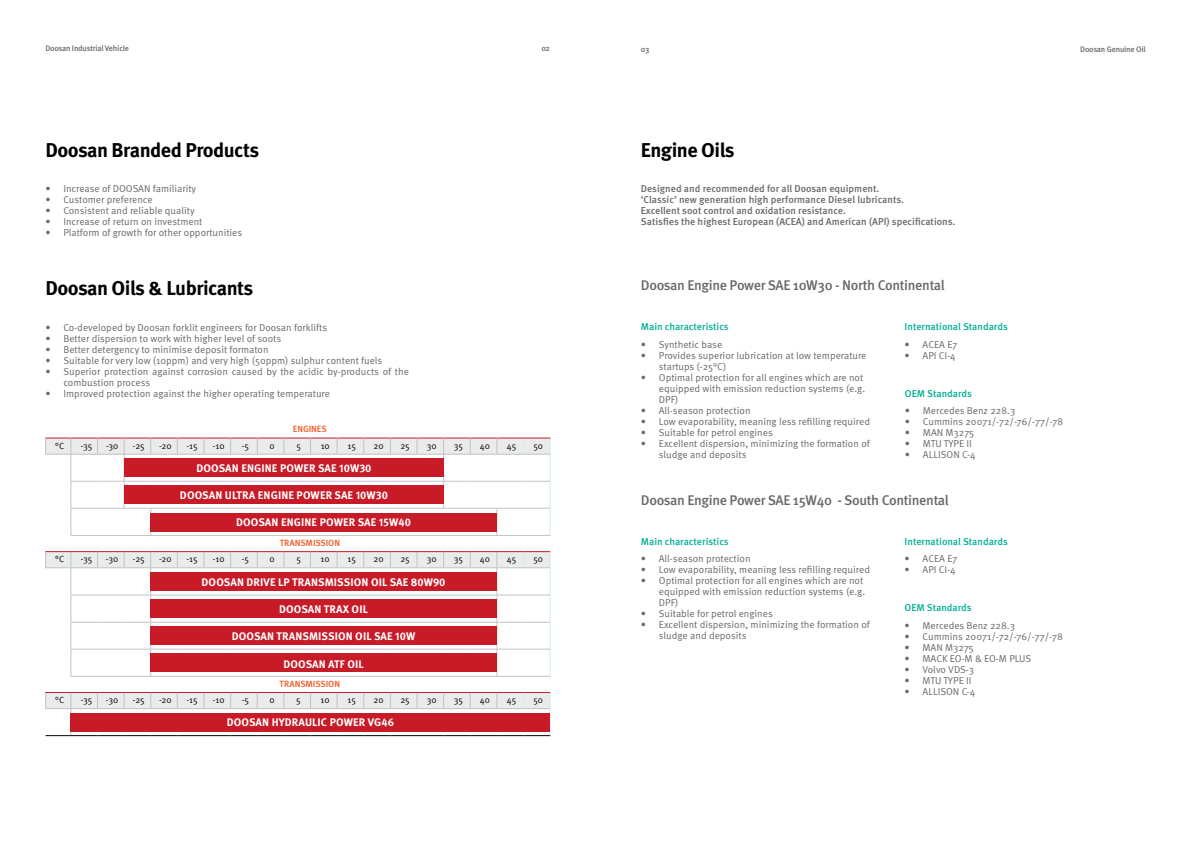
<style>
.page{position:relative;width:1191px;height:842px;background:#fff}
.page>*{position:absolute;margin:0;border:0;box-sizing:border-box;transform-origin:0 0}
.t1{font:700 20px "Meta Pro";letter-spacing:-.025em;color:#000}
.t2{font:500 14px "Meta Pro";letter-spacing:-.025em;color:#676868}
.t3{font:700 11px "Meta Pro";letter-spacing:.01em;color:#fff}
.t4{font:10px/11px "Meta Pro";color:#676868}
.t5{font:500 10px/11px "Meta Pro";color:#676868}
.t6{font:500 10px "Meta Pro";color:#00ae94}
.t7{font:9px "Meta Pro";color:#000}
.t8{font:500 9px "Meta Pro";letter-spacing:-.01em;color:#f2561d}
.t9{font:500 8px "Meta Pro";letter-spacing:-.025em;color:#676868}
</style>
<div class="page">
<svg style="left:45px;top:437px;width:506px;height:99px"></svg>
<svg style="left:45px;top:551px;width:506px;height:126px"></svg>
<svg style="left:45px;top:692px;width:506px;height:44px"></svg>
<div style="left:124px;top:458px;width:320px;height:19px;background:#c71c28"></div>
<div style="left:124px;top:485px;width:320px;height:19px;background:#c71c28"></div>
<div style="left:150px;top:513px;width:347px;height:18px;background:#c71c28"></div>
<div style="left:150px;top:573px;width:347px;height:18px;background:#c71c28"></div>
<div style="left:150px;top:599px;width:347px;height:19px;background:#c71c28"></div>
<div style="left:150px;top:626px;width:347px;height:19px;background:#c71c28"></div>
<div style="left:150px;top:654px;width:347px;height:18px;background:#c71c28"></div>
<div style="left:71px;top:713px;width:479px;height:18px;background:#c71c28"></div>
<p class="t9" style="left:45px;top:44px;width:85px">Doosan Industrial Vehicle</p>
<p class="t9" style="left:541px;top:44px;width:10px">02</p>
<p class="t9" style="left:641px;top:44px;width:10px">03</p>
<p class="t9" style="left:1080px;top:44px;width:67px">Doosan Genuine Oil</p>
<h1 class="t1" style="left:45px;top:137px;width:215px">Doosan Branded Products</h1>
<p class="t4" style="left:45px;top:184px;width:152px">• Increase of DOOSAN familiarity</p>
<p class="t4" style="left:45px;top:195px;width:109px">• Customer preference</p>
<p class="t4" style="left:45px;top:206px;width:151px">• Consistent and reliable quality</p>
<p class="t4" style="left:45px;top:217px;width:159px">• Increase of return on investment</p>
<p class="t4" style="left:45px;top:228px;width:198px">• Platform of growth for other opportunities</p>
<h1 class="t1" style="left:45px;top:275px;width:210px">Doosan Oils &amp; Lubricants</h1>
<p class="t4" style="left:45px;top:323px;width:283px">• Co-developed by Doosan forklit engineers for Doosan forklifts</p>
<p class="t4" style="left:45px;top:334px;width:237px">• Better dispersion to work with higher level of soots</p>
<p class="t4" style="left:45px;top:345px;width:225px">• Better detergency to minimise deposit formaton</p>
<p class="t4" style="left:45px;top:356px;width:338px">• Suitable for very low (10ppm) and very high (50ppm) sulphur content fuels</p>
<p class="t4" style="left:63px;top:367px;width:347px;text-indent:-18px">• Superior protection against corrosion caused by the acidic by-products of the combustion process</p>
<p class="t4" style="left:45px;top:389px;width:286px">• Improved protection against the higher operating temperature</p>
<p class="t8" style="left:293px;top:423px;width:36px">ENGINES</p>
<p class="t7" style="left:55px;top:440px;width:10px">°C</p>
<p class="t7" style="left:81px;top:440px;width:13px">-35</p>
<p class="t7" style="left:106px;top:440px;width:14px">-30</p>
<p class="t7" style="left:133px;top:440px;width:13px">-25</p>
<p class="t7" style="left:159px;top:440px;width:14px">-20</p>
<p class="t7" style="left:186px;top:440px;width:13px">-15</p>
<p class="t7" style="left:213px;top:440px;width:13px">-10</p>
<p class="t7" style="left:242px;top:440px;width:9px">-5</p>
<p class="t7" style="left:269px;top:440px;width:7px">0</p>
<p class="t7" style="left:296px;top:440px;width:6px">5</p>
<p class="t7" style="left:321px;top:440px;width:11px">10</p>
<p class="t7" style="left:348px;top:440px;width:10px">15</p>
<p class="t7" style="left:373px;top:440px;width:12px">20</p>
<p class="t7" style="left:400px;top:440px;width:11px">25</p>
<p class="t7" style="left:427px;top:440px;width:11px">30</p>
<p class="t7" style="left:454px;top:440px;width:11px">35</p>
<p class="t7" style="left:480px;top:440px;width:12px">40</p>
<p class="t7" style="left:507px;top:440px;width:11px">45</p>
<p class="t7" style="left:533px;top:440px;width:11px">50</p>
<p class="t3" style="left:196px;top:461px;width:176px">DOOSAN ENGINE POWER SAE 10W30</p>
<p class="t3" style="left:180px;top:488px;width:209px">DOOSAN ULTRA ENGINE POWER SAE 10W30</p>
<p class="t3" style="left:236px;top:515px;width:176px">DOOSAN ENGINE POWER SAE 15W40</p>
<p class="t8" style="left:280px;top:537px;width:62px">TRANSMISSION</p>
<p class="t7" style="left:55px;top:554px;width:10px">°C</p>
<p class="t7" style="left:81px;top:554px;width:13px">-35</p>
<p class="t7" style="left:106px;top:554px;width:14px">-30</p>
<p class="t7" style="left:133px;top:554px;width:13px">-25</p>
<p class="t7" style="left:159px;top:554px;width:14px">-20</p>
<p class="t7" style="left:186px;top:554px;width:13px">-15</p>
<p class="t7" style="left:213px;top:554px;width:13px">-10</p>
<p class="t7" style="left:242px;top:554px;width:9px">-5</p>
<p class="t7" style="left:269px;top:554px;width:7px">0</p>
<p class="t7" style="left:296px;top:554px;width:6px">5</p>
<p class="t7" style="left:321px;top:554px;width:11px">10</p>
<p class="t7" style="left:347px;top:554px;width:10px">15</p>
<p class="t7" style="left:373px;top:554px;width:12px">20</p>
<p class="t7" style="left:400px;top:554px;width:11px">25</p>
<p class="t7" style="left:427px;top:554px;width:11px">30</p>
<p class="t7" style="left:454px;top:554px;width:11px">35</p>
<p class="t7" style="left:480px;top:554px;width:12px">40</p>
<p class="t7" style="left:507px;top:554px;width:11px">45</p>
<p class="t7" style="left:533px;top:554px;width:11px">50</p>
<p class="t3" style="left:202px;top:575px;width:245px">DOOSAN DRIVE LP TRANSMISSION OIL SAE 80W90</p>
<p class="t3" style="left:279px;top:602px;width:90px">DOOSAN TRAX OIL</p>
<p class="t3" style="left:232px;top:630px;width:185px">DOOSAN TRANSMISSION OIL SAE 10W</p>
<p class="t3" style="left:283px;top:657px;width:82px">DOOSAN ATF OIL</p>
<p class="t8" style="left:280px;top:678px;width:62px">TRANSMISSION</p>
<p class="t7" style="left:55px;top:694px;width:10px">°C</p>
<p class="t7" style="left:81px;top:694px;width:13px">-35</p>
<p class="t7" style="left:106px;top:694px;width:14px">-30</p>
<p class="t7" style="left:133px;top:694px;width:13px">-25</p>
<p class="t7" style="left:159px;top:694px;width:14px">-20</p>
<p class="t7" style="left:186px;top:694px;width:13px">-15</p>
<p class="t7" style="left:213px;top:694px;width:13px">-10</p>
<p class="t7" style="left:242px;top:694px;width:9px">-5</p>
<p class="t7" style="left:269px;top:694px;width:7px">0</p>
<p class="t7" style="left:296px;top:694px;width:6px">5</p>
<p class="t7" style="left:321px;top:694px;width:11px">10</p>
<p class="t7" style="left:347px;top:694px;width:10px">15</p>
<p class="t7" style="left:373px;top:694px;width:12px">20</p>
<p class="t7" style="left:400px;top:694px;width:11px">25</p>
<p class="t7" style="left:427px;top:694px;width:11px">30</p>
<p class="t7" style="left:454px;top:694px;width:11px">35</p>
<p class="t7" style="left:480px;top:694px;width:12px">40</p>
<p class="t7" style="left:507px;top:694px;width:11px">45</p>
<p class="t7" style="left:533px;top:694px;width:11px">50</p>
<p class="t3" style="left:227px;top:715px;width:169px">DOOSAN HYDRAULIC POWER VG46</p>
<h1 class="t1" style="left:641px;top:137px;width:95px">Engine Oils</h1>
<p class="t5" style="left:641px;top:184px;width:316px">Designed and recommended for all Doosan equipment.<br>‘Classic’ new generation high performance Diesel lubricants.<br>Excellent soot control and oxidation resistance.<br>Satisfies the highest European (ACEA) and American (API) specifications.</p>
<h2 class="t2" style="left:641px;top:277px;width:305px">Doosan Engine Power SAE 10W30 - North Continental</h2>
<p class="t6" style="left:641px;top:321px;width:89px">Main characteristics</p>
<p class="t4" style="left:641px;top:339px;width:83px">• Synthetic base</p>
<p class="t4" style="left:659px;top:350px;width:209px;text-indent:-18px">• Provides superior lubrication at low temperature startups (-25°C)</p>
<p class="t4" style="left:659px;top:372px;width:208px;text-indent:-18px">• Optimal protection for all engines which are not equipped with emission reduction systems (e.g.<br>DPF)</p>
<p class="t4" style="left:641px;top:405px;width:111px">• All-season protection</p>
<p class="t4" style="left:641px;top:416px;width:231px">• Low evaporability, meaning less refilling required</p>
<p class="t4" style="left:641px;top:427px;width:133px">• Suitable for petrol engines</p>
<p class="t4" style="left:659px;top:438px;width:212px;text-indent:-18px">• Excellent dispersion, minimizing the formation of sludge and deposits</p>
<p class="t6" style="left:904px;top:321px;width:105px">International Standards</p>
<p class="t4" style="left:904px;top:339px;width:54px">• ACEA E7</p>
<p class="t4" style="left:904px;top:350px;width:53px">• API CI-4</p>
<p class="t6" style="left:905px;top:387px;width:69px">OEM Standards</p>
<p class="t4" style="left:905px;top:405px;width:112px">• Mercedes Benz 228.3</p>
<p class="t4" style="left:905px;top:416px;width:160px">• Cummins 20071/-72/-76/-77/-78</p>
<p class="t4" style="left:905px;top:427px;width:71px">• MAN M3275</p>
<p class="t4" style="left:905px;top:438px;width:68px">• MTU TYPE II</p>
<p class="t4" style="left:905px;top:449px;width:72px">• ALLISON C-4</p>
<h2 class="t2" style="left:641px;top:491px;width:309px">Doosan Engine Power SAE 15W40 - South Continental</h2>
<p class="t6" style="left:641px;top:535px;width:89px">Main characteristics</p>
<p class="t4" style="left:641px;top:554px;width:111px">• All-season protection</p>
<p class="t4" style="left:641px;top:565px;width:231px">• Low evaporability, meaning less refilling required</p>
<p class="t4" style="left:659px;top:576px;width:208px;text-indent:-18px">• Optimal protection for all engines which are not equipped with emission reduction systems (e.g.<br>DPF)</p>
<p class="t4" style="left:641px;top:609px;width:133px">• Suitable for petrol engines</p>
<p class="t4" style="left:659px;top:620px;width:212px;text-indent:-18px">• Excellent dispersion, minimizing the formation of sludge and deposits</p>
<p class="t6" style="left:904px;top:535px;width:105px">International Standards</p>
<p class="t4" style="left:904px;top:554px;width:54px">• ACEA E7</p>
<p class="t4" style="left:904px;top:565px;width:53px">• API CI-4</p>
<p class="t6" style="left:904px;top:601px;width:69px">OEM Standards</p>
<p class="t4" style="left:904px;top:620px;width:112px">• Mercedes Benz 228.3</p>
<p class="t4" style="left:904px;top:631px;width:160px">• Cummins 20071/-72/-76/-77/-78</p>
<p class="t4" style="left:904px;top:642px;width:71px">• MAN M3275</p>
<p class="t4" style="left:904px;top:653px;width:128px">• MACK EO-M &amp; EO-M PLUS</p>
<p class="t4" style="left:904px;top:664px;width:71px">• Volvo VDS-3</p>
<p class="t4" style="left:904px;top:675px;width:68px">• MTU TYPE II</p>
<p class="t4" style="left:904px;top:686px;width:72px">• ALLISON C-4</p>
</div>
